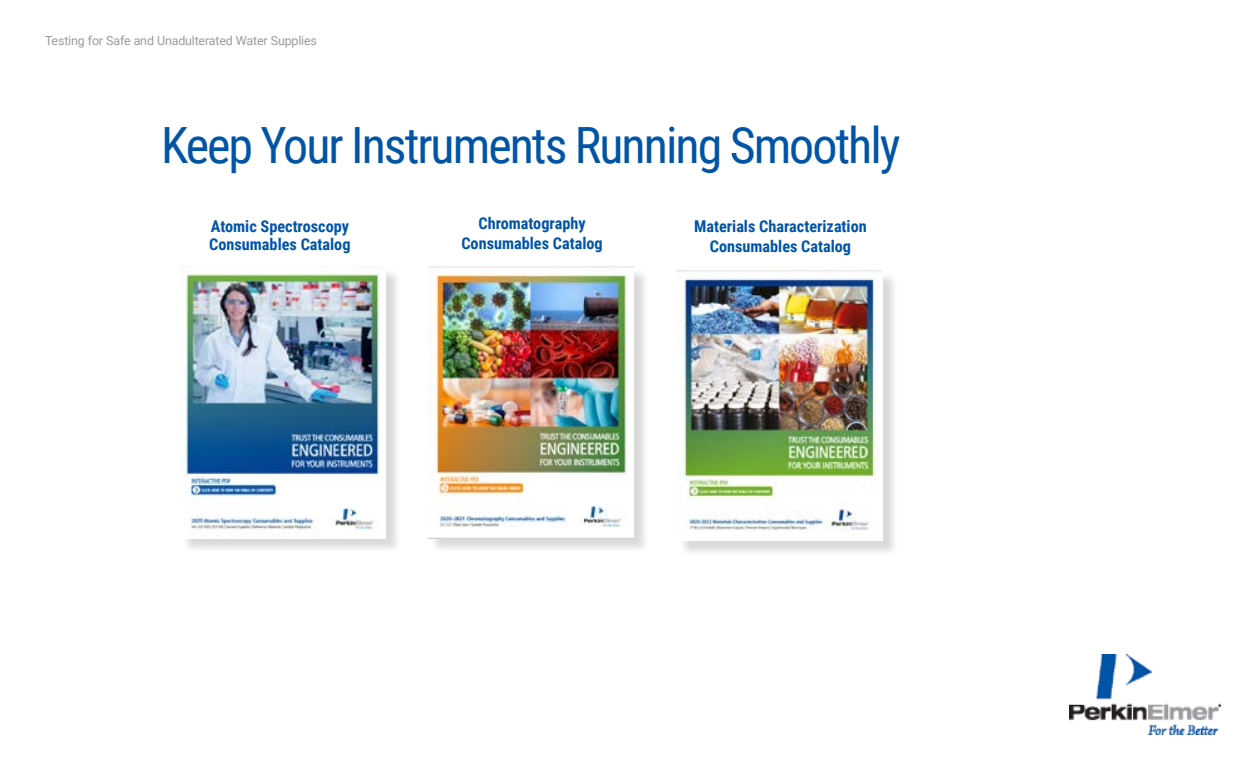
<style>
.page{position:relative;width:1260px;height:765px;background:#fff}
.page>*{position:absolute;margin:0;border:0;box-sizing:border-box;transform-origin:0 0}
.t1{font:50px "Roboto Condensed";letter-spacing:-.04em;color:#0054a6}
.t2{font:700 16.25px/20px "Roboto Condensed";color:#0054a6;text-align:center}
.t3{font:12.5px "Roboto";letter-spacing:-.015em;color:#999b9e}
</style>
<div class="page">
<img style="left:1070px;top:654px;width:151px;height:80px">
<div style="left:182px;top:269px;width:219px;height:285px;background:#000;opacity:.15"></div>
<img style="left:180px;top:268px;width:205px;height:271px">
<div style="left:430px;top:269px;width:219px;height:285px;background:#000;opacity:.15"></div>
<img style="left:428px;top:267px;width:206px;height:272px">
<div style="left:679px;top:273px;width:219px;height:283px;background:#000;opacity:.15"></div>
<img style="left:677px;top:270px;width:205px;height:270px">
<p class="t3" style="left:45px;top:32px;width:273px">Testing for Safe and Unadulterated Water Supplies</p>
<h1 class="t1" style="left:161px;top:110px;width:741px">Keep Your Instruments Running Smoothly</h1>
<p class="t2" style="left:209px;top:217px;width:143px;line-height:17.5px;text-align:left">Atomic Spectroscopy<br>Consumables Catalog</p>
<p class="t2" style="left:461px;top:212px;width:143px">Chromatography<br>Consumables Catalog</p>
<p class="t2" style="left:694px;top:216px;width:174px">Materials Characterization<br>Consumables Catalog</p>
</div>
